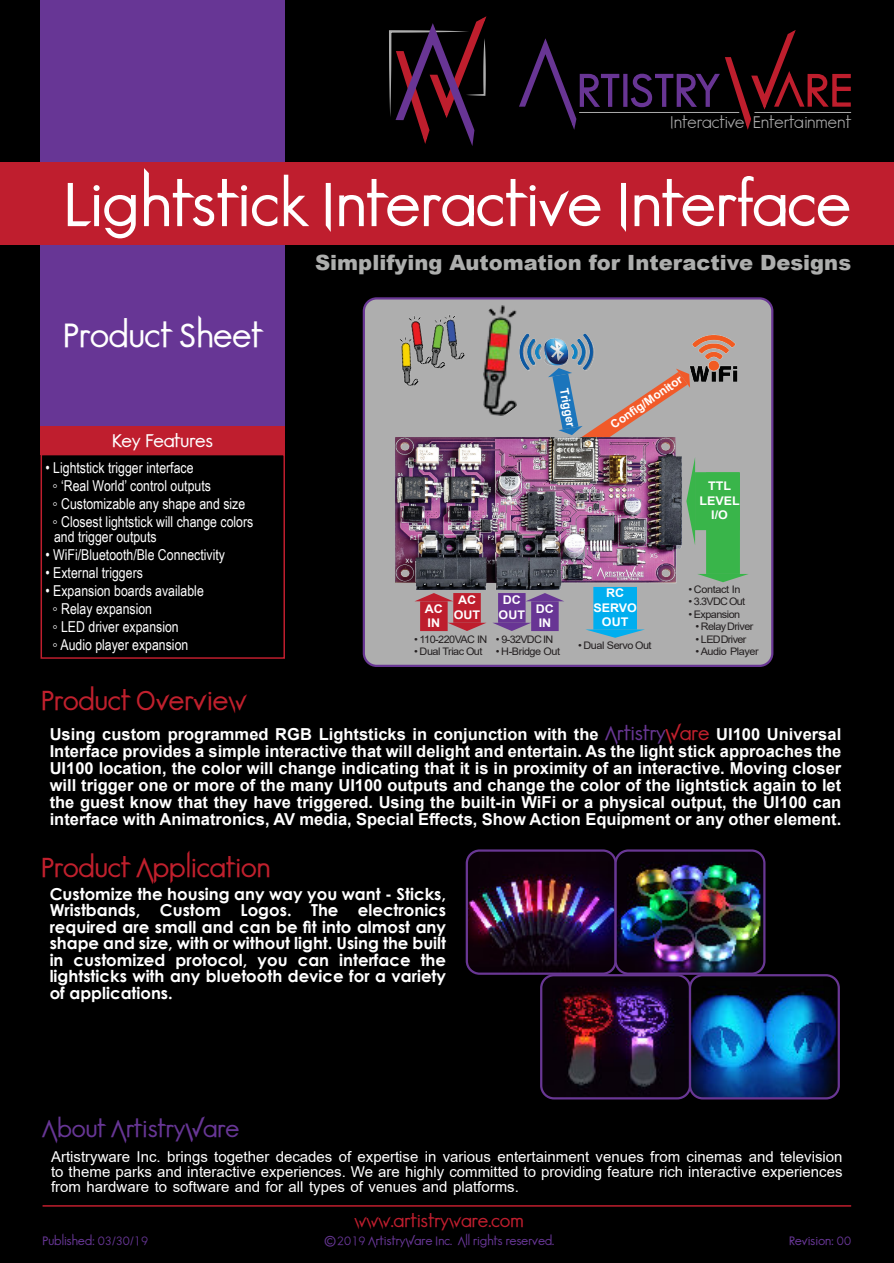
<style>
.page{position:relative;width:894px;height:1263px;background:#fff}
.page>*{position:absolute;margin:0;border:0;box-sizing:border-box;transform-origin:0 0}
.t1{font:700 60px "AW Custom";color:#fff}
.t2{font:700 33px "AW Custom";color:#fff}
.t3{font:700 27px "AW Custom";color:#c0202d}
.t4{font:700 24px "AW Custom";color:#673695}
.t5{font:900 21px "Arial";color:#adaead}
.t6{font:700 18px "AW Custom";color:#bf1e2e}
.t7{font:700 18px "AW Custom";color:#fff}
.t8{font:16.8px "AW Custom";letter-spacing:-.02em;color:#adadad}
.t9{font:700 16.5px/17.1px "Arial";color:#fff;text-align:justify}
.t10{font:700 16.5px/16.5px "Century Gothic";color:#fff;text-align:justify}
.t11{font:15px/18px "Arial Narrow";color:#fff}
.t12{font:15px/15px "Arial";color:#fff;text-align:justify}
.t13{font:700 12px "AW Custom";color:#673695}
.t14{font:700 12px/14.4px "Arial";color:#fff;text-align:center;scale:1.05 1}
.t15{font:700 11.85px "Arial";color:#fff;scale:.96 1}
.t16{font:700 11.55px "Arial";color:#fff}
.t17{font:10.35px "Arial";letter-spacing:-.05em;color:#231f20;scale:1.05 1}
.t18{font:10.35px "Arial";letter-spacing:-.03em;color:#231f20;scale:1.05 1}
.s1{font-family:"AW Custom";font-size:19.5px;color:#693794}
.s2{font-family:"AW Custom";font-size:19.5px;color:#c0202d}
</style>
<div class="page">
<div style="left:0;top:0;width:893px;height:1263px;background:#000"></div>
<div style="left:40px;top:0;width:245px;height:426px;background:#673695"></div>
<div style="left:0;top:162px;width:893px;height:83px;background:#bf1e2e"></div>
<div style="left:40px;top:426px;width:245px;height:29px;background:#bf1e2e"></div>
<div style="left:40px;top:454px;width:245px;height:205px;border:2px solid #bf1e2e"></div>
<svg style="left:389px;top:16px;width:98px;height:130px"></svg>
<svg style="left:623px;top:74px;width:4px;height:33px"></svg>
<svg style="left:519px;top:38px;width:101px;height:92px"></svg>
<svg style="left:630px;top:30px;width:221px;height:100px"></svg>
<hr style="left:579px;top:112px;width:160px;height:1px;background:#adadad">
<hr style="left:754px;top:112px;width:96px;height:1px;background:#adadad">
<div style="left:364px;top:298px;width:408px;height:368px;background:#aeaeae"></div>
<div style="left:453px;top:593px;width:27px;height:30px;background:#be1e2d"></div>
<svg style="left:447px;top:623px;width:39px;height:8px"></svg>
<div style="left:420px;top:601px;width:27px;height:30px;background:#be1e2d"></div>
<svg style="left:415px;top:593px;width:37px;height:8px"></svg>
<div style="left:531px;top:601px;width:27px;height:30px;background:#683594"></div>
<svg style="left:525px;top:593px;width:38px;height:8px"></svg>
<div style="left:498px;top:593px;width:27px;height:30px;background:#683594"></div>
<svg style="left:493px;top:623px;width:38px;height:8px"></svg>
<div style="left:593px;top:587px;width:43px;height:42px;background:#00aeef"></div>
<svg style="left:586px;top:629px;width:58px;height:9px"></svg>
<div style="left:705px;top:472px;width:34px;height:102px;background:#39b54a"></div>
<svg style="left:698px;top:574px;width:50px;height:8px"></svg>
<div style="left:694px;top:472px;width:45px;height:58px;background:#39b54a"></div>
<img style="left:519px;top:333px;width:75px;height:38px">
<img style="left:395px;top:437px;width:286px;height:152px">
<img style="left:690px;top:334px;width:48px;height:48px">
<img style="left:483px;top:306px;width:33px;height:110px">
<img style="left:440px;top:316px;width:25px;height:53px">
<img style="left:409px;top:315px;width:42px;height:53px">
<img style="left:400px;top:331px;width:40px;height:55px">
<img style="left:548px;top:368px;width:146px;height:177px">
<div style="left:362px;top:297px;width:411px;height:370px;border:2px solid #693794;border-radius:13px"></div>
<hr style="left:43px;top:1205px;width:807px;height:2px;background:#bf1e2e">
<img style="left:466px;top:850px;width:149px;height:124px;border-radius:13px">
<div style="left:465px;top:849px;width:151px;height:126px;border:2px solid #693794;border-radius:13px"></div>
<img style="left:615px;top:850px;width:149px;height:124px;border-radius:13px">
<div style="left:614px;top:849px;width:151px;height:126px;border:2px solid #693794;border-radius:13px"></div>
<img style="left:541px;top:975px;width:148px;height:123px;border-radius:13px">
<div style="left:540px;top:974px;width:150px;height:125px;border:2px solid #693794;border-radius:13px"></div>
<img style="left:691px;top:975px;width:147px;height:123px">
<div style="left:688px;top:974px;width:151px;height:125px;border:2px solid #693794;border-radius:13px"></div>
<p class="t8" style="left:670px;top:117px;width:182px">Interactive Entertainment</p>
<h1 class="t1" style="left:64px;top:184px;width:788px">Lightstick Interactive Interface</h1>
<h2 class="t2" style="left:63px;top:323px;width:201px">Product Sheet</h2>
<p class="t7" style="left:112px;top:435px;width:103px">Key Features</p>
<p class="t11" style="left:52px;top:460px;width:202px;text-indent:-7px">• Lightstick trigger interface<br>◦ ‘Real World’ control outputs<br>◦ Customizable any shape and size ◦ Closest lightstick will change colors</p>
<p class="t11" style="left:54px;top:529px;width:104px">and trigger outputs</p>
<p class="t11" style="left:46px;top:547px;width:181px">• WiFi/Bluetooth/Ble Connectivity</p>
<p class="t11" style="left:46px;top:565px;width:99px">• External triggers</p>
<p class="t11" style="left:52px;top:583px;width:153px;text-indent:-7px">• Expansion boards available ◦ Relay expansion<br>◦ LED driver expansion<br>◦ Audio player expansion</p>
<h3 class="t3" style="left:41px;top:691px;width:207px">Product Overview</h3>
<p class="t5" style="left:315px;top:255px;width:537px">Simplifying Automation for Interactive Designs</p>
<p class="t15" style="left:568px;top:388px;width:42px;rotate:79deg">Trigger</p>
<p class="t16" style="left:609px;top:422px;width:85px;rotate:-34deg">Confi g/Monitor</p>
<p class="t14" style="left:699px;top:480px;width:40px">TTL<br>LEVEL<br>I/O</p>
<p class="t14" style="left:498px;top:594px;width:27px">DC<br>OUT</p>
<p class="t14" style="left:593px;top:587px;width:43px">RC<br>SERVO<br>OUT</p>
<p class="t14" style="left:453px;top:594px;width:27px">AC<br>OUT</p>
<p class="t14" style="left:424px;top:602px;width:19px;text-align:left">AC<br>IN</p>
<p class="t14" style="left:535px;top:602px;width:19px;text-align:left">DC<br>IN</p>
<p class="t17" style="left:414px;top:635px;width:71px">• 110-220VAC IN</p>
<p class="t17" style="left:414px;top:648px;width:67px">• Dual Triac Out</p>
<p class="t17" style="left:495px;top:635px;width:56px">• 9-32VDC IN</p>
<p class="t17" style="left:495px;top:648px;width:63px">• H-Bridge Out</p>
<p class="t17" style="left:578px;top:641px;width:71px">• Dual Servo Out</p>
<p class="t18" style="left:688px;top:585px;width:51px">• Contact In</p>
<p class="t17" style="left:688px;top:598px;width:55px">• 3.3VDC Out</p>
<p class="t17" style="left:688px;top:610px;width:51px">• Expansion</p>
<p class="t17" style="left:695px;top:623px;width:57px">• RelayDriver</p>
<p class="t17" style="left:695px;top:635px;width:50px">• LEDDriver</p>
<p class="t17" style="left:695px;top:648px;width:62px">• Audio Player</p>
<p class="t9" style="left:50px;top:727px;width:792px">Using custom programmed RGB Lightsticks in conjunction with the <span class="s1">Artistry</span><span class="s2">Ware</span> UI100 Universal Interface provides a simple interactive that will delight and entertain. As the light stick approaches the UI100 location, the color will change indicating that it is in proximity of an interactive. Moving closer will trigger one or more of the many UI100 outputs and change the color of the lightstick again to let the guest know that they have triggered. Using the built-in WiFi or a physical output, the UI100 can interface with Animatronics, AV media, Special Effects, Show Action Equipment or any other element.</p>
<h3 class="t3" style="left:41px;top:858px;width:231px">Product Application</h3>
<p class="t10" style="left:50px;top:887px;width:398px">Customize the housing any way you want - Sticks, Wristbands, Custom Logos. The electronics required are small and can be fit into almost any shape and size, with or without light. Using the built in customized protocol, you can interface the lightsticks with any bluetooth device for a variety of applications.</p>
<h3 class="t4" style="left:43px;top:1120px;width:198px">About ArtistryWare</h3>
<p class="t12" style="left:51px;top:1150px;width:792px">Artistryware Inc. brings together decades of expertise in various entertainment venues from cinemas and television to theme parks and interactive experiences. We are highly committed to providing feature rich interactive experiences from hardware to software and for all types of venues and platforms.</p>
<p class="t6" style="left:354px;top:1214px;width:171px">www.artistryware.com</p>
<p class="t13" style="left:43px;top:1237px;width:107px">Published: 03/30/19</p>
<p class="t13" style="left:323px;top:1237px;width:232px">©2019 ArtistryWare Inc. All rights reserved.</p>
<p class="t13" style="left:788px;top:1237px;width:63px">Revision: 00</p>
</div>
